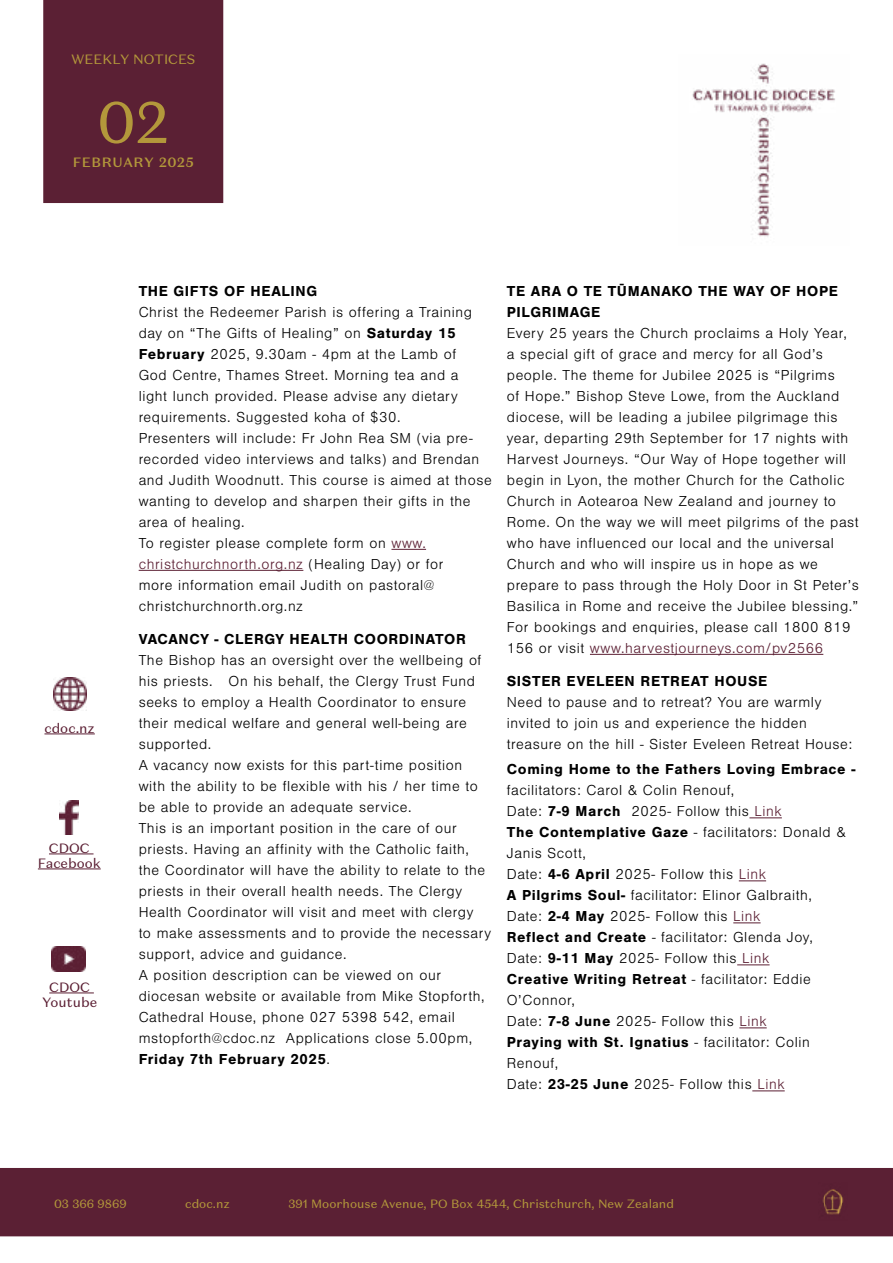
<style>
.page{position:relative;width:893px;height:1263px;background:#fff}
.page>*{position:absolute;margin:0;border:0;box-sizing:border-box;transform-origin:0 0}
.t1{font:58.5px "Domaine Sans Text";color:#b3983b}
.t2{font:300 15px/21px "Nimbus San";letter-spacing:.04em;color:#000}
.t3{font:700 15px/21px "Nimbus San";letter-spacing:.04em;color:#000}
.t4{font:13.5px/15px "Domaine Sans Text";color:#5b1f33;text-align:center}
.t5{font:13.5px "Domaine Sans Text";color:#b3983b}
.t6{font:500 13.5px "Domaine Sans Text";letter-spacing:.04em;color:#b3983b}
.t7{font:12px "Domaine Sans Text";color:#b3983b}
.s1{font-weight:700}
.s2{color:#5b1f33}
</style>
<div class="page">
<div style="left:1px;top:1169px;width:891px;height:66px;background:#5b2034"></div>
<div style="left:0;top:1168px;width:893px;height:68px;border:2px solid #5b2034"></div>
<img style="left:692px;top:63px;width:143px;height:174px">
<img style="left:822px;top:1189px;width:22px;height:26px">
<hr style="left:391px;top:549px;width:35px;height:1px;background:#5b1f33">
<hr style="left:139px;top:570px;width:164px;height:1px;background:#5b1f33">
<div style="left:44px;top:1px;width:179px;height:201px;background:#5b2034"></div>
<div style="left:43px;top:0;width:180px;height:203px;border:2px solid #5b2034"></div>
<img style="left:53px;top:677px;width:33px;height:33px">
<hr style="left:44px;top:733px;width:51px;height:1px;background:#5b1f33">
<img style="left:60px;top:800px;width:18px;height:34px">
<hr style="left:49px;top:853px;width:45px;height:1px;background:#5b1f33">
<hr style="left:38px;top:868px;width:63px;height:1px;background:#5b1f33">
<img style="left:51px;top:947px;width:35px;height:24px">
<hr style="left:49px;top:992px;width:45px;height:1px;background:#5b1f33">
<hr style="left:590px;top:654px;width:233px;height:1px;background:#5b1f33">
<hr style="left:749px;top:817px;width:33px;height:1px;background:#5b1f33">
<svg style="left:739px;top:880px;width:27px;height:1px"></svg>
<svg style="left:733px;top:922px;width:28px;height:1px"></svg>
<hr style="left:737px;top:964px;width:33px;height:1px;background:#5b1f33">
<svg style="left:739px;top:1027px;width:28px;height:1px"></svg>
<hr style="left:752px;top:1090px;width:33px;height:1px;background:#5b1f33">
<p class="t5" style="left:71px;top:51px;width:126px">WEEKLY NOTICES</p>
<h1 class="t1" style="left:97px;top:86px;width:74px">02</h1>
<p class="t6" style="left:73px;top:153px;width:123px">FEBRUARY 2025</p>
<p class="t4" style="left:44px;top:720px;width:52px">cdoc.nz</p>
<p class="t4" style="left:38px;top:840px;width:64px">CDOC<br>Facebook</p>
<p class="t4" style="left:42px;top:979px;width:57px">CDOC<br>Youtube</p>
<p class="t3" style="left:139px;top:281px;width:180px">THE GIFTS OF HEALING</p>
<p class="t2" style="left:139px;top:302px;width:355px">Christ the Redeemer Parish is offering a Training day on “The Gifts of Healing” on <span class="s1">Saturday 15<br>February</span> 2025, 9.30am - 4pm at the Lamb of<br>God Centre, Thames Street. Morning tea and a<br>light lunch provided. Please advise any dietary requirements. Suggested koha of $30.<br>Presenters will include: Fr John Rea SM (via pre&shy;recorded video interviews and talks) and Brendan and Judith Woodnutt. This course is aimed at those wanting to develop and sharpen their gifts in the area of healing.<br>To register please complete form on <span class="s2">www. christchurchnorth.org.nz</span> (Healing Day) or for<br>more information email Judith on pastoral@ christchurchnorth.org.nz</p>
<p class="t3" style="left:139px;top:629px;width:329px">VACANCY - CLERGY HEALTH COORDINATOR</p>
<p class="t2" style="left:139px;top:650px;width:354px">The Bishop has an oversight over the wellbeing of his priests. On his behalf, the Clergy Trust Fund seeks to employ a Health Coordinator to ensure their medical welfare and general well-being are supported.<br>A vacancy now exists for this part-time position with the ability to be flexible with his / her time to be able to provide an adequate service.<br>This is an important position in the care of our priests. Having an affinity with the Catholic faith, the Coordinator will have the ability to relate to the priests in their overall health needs. The Clergy Health Coordinator will visit and meet with clergy<br>to make assessments and to provide the necessary support, advice and guidance.<br>A position description can be viewed on our diocesan website or available from Mike Stopforth, Cathedral House, phone 027 5398 542, email mstopforth@cdoc.nz Applications close 5.00pm, <span class="s1">Friday 7th February 2025</span>.</p>
<p class="t3" style="left:507px;top:281px;width:333px">TE ARA O TE TŪMANAKO THE WAY OF HOPE<br>PILGRIMAGE</p>
<p class="t2" style="left:507px;top:323px;width:353px">Every 25 years the Church proclaims a Holy Year,<br>a special gift of grace and mercy for all God’s people. The theme for Jubilee 2025 is “Pilgrims<br>of Hope.” Bishop Steve Lowe, from the Auckland diocese, will be leading a jubilee pilgrimage this year, departing 29th September for 17 nights with Harvest Journeys. “Our Way of Hope together will begin in Lyon, the mother Church for the Catholic Church in Aotearoa New Zealand and journey to Rome. On the way we will meet pilgrims of the past who have influenced our local and the universal Church and who will inspire us in hope as we prepare to pass through the Holy Door in St Peter’s Basilica in Rome and receive the Jubilee blessing.” For bookings and enquiries, please call 1800 819<br>156 or visit <span class="s2">www.harvestjourneys.com/pv2566</span></p>
<p class="t3" style="left:507px;top:671px;width:262px">SISTER EVELEEN RETREAT HOUSE</p>
<p class="t2" style="left:507px;top:692px;width:347px">Need to pause and to retreat? You are warmly invited to join us and experience the hidden treasure on the hill - Sister Eveleen Retreat House:</p>
<p class="t3" style="left:507px;top:759px;width:350px">Coming Home to the Fathers Loving Embrace -</p>
<p class="t2" style="left:507px;top:780px;width:340px">facilitators: Carol &amp; Colin Renouf,<br>Date: <span class="s1">7-9 March</span> 2025- Follow this <span class="s2">Link<br></span><span class="s1">The Contemplative Gaze</span> - facilitators: Donald &amp; Janis Scott,<br>Date: <span class="s1">4-6 April</span> 2025- Follow this <span class="s2">Link<br></span><span class="s1">A Pilgrims Soul-</span> facilitator: Elinor Galbraith, Date: <span class="s1">2-4 May</span> 2025- Follow this <span class="s2">Link<br></span><span class="s1">Reflect and Create</span> - facilitator: Glenda Joy, Date: <span class="s1">9-11 May</span> 2025- Follow this <span class="s2">Link<br></span><span class="s1">Creative Writing Retreat</span> - facilitator: Eddie O’Connor,<br>Date: <span class="s1">7-8 June</span> 2025- Follow this <span class="s2">Link<br></span><span class="s1">Praying with St. Ignatius</span> - facilitator: Colin Renouf,<br>Date: <span class="s1">23-25 June</span> 2025- Follow this <span class="s2">Link</span></p>
<p class="t7" style="left:54px;top:1196px;width:74px">03 366 9869</p>
<p class="t7" style="left:185px;top:1196px;width:46px">cdoc.nz</p>
<p class="t7" style="left:288px;top:1196px;width:387px">391 Moorhouse Avenue, PO Box 4544, Christchurch, New Zealand</p>
</div>
